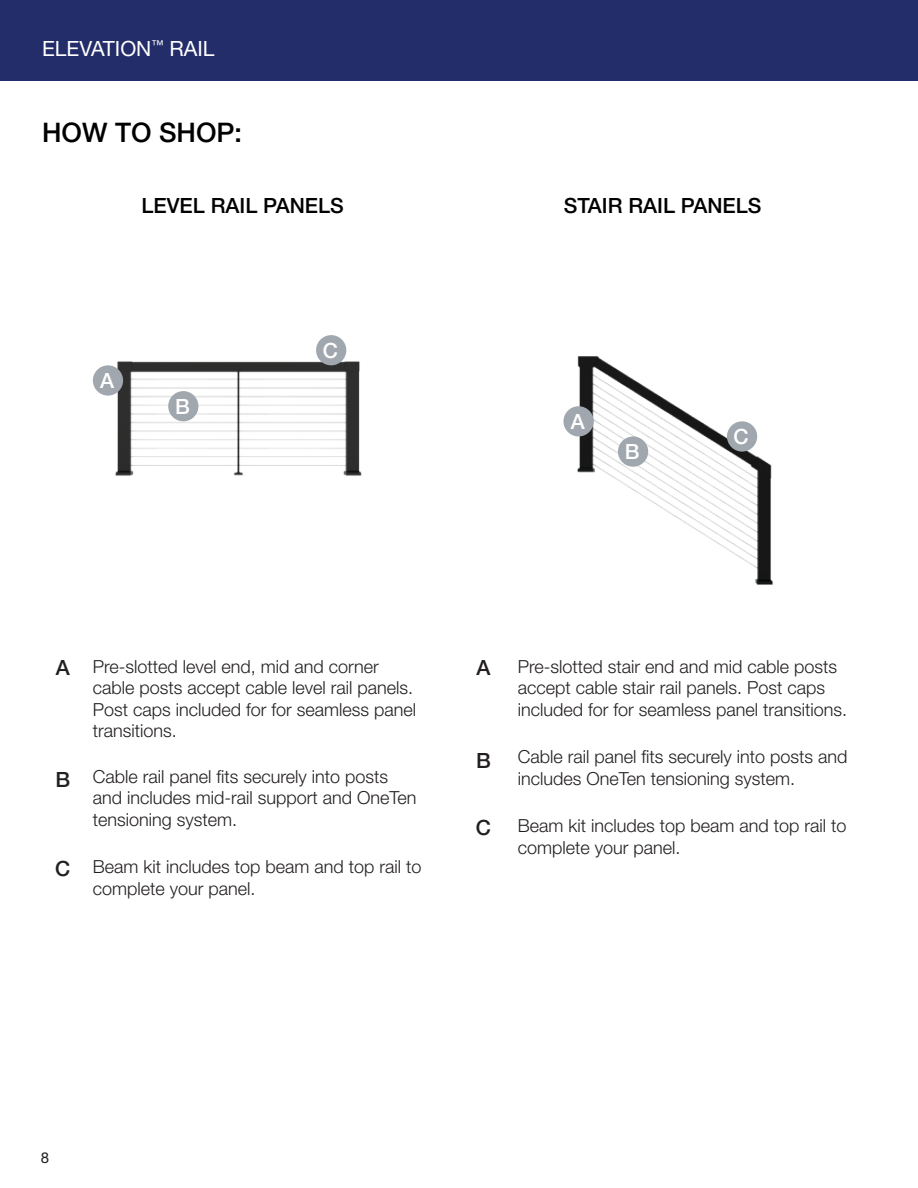
<style>
.page{position:relative;width:918px;height:1188px;background:#fff}
.page>*{position:absolute;margin:0;border:0;box-sizing:border-box;transform-origin:0 0}
.t1{font:500 27px "Helvetica Neue LT Std";color:#000}
.t2{font:500 21px "Helvetica Neue LT Std";color:#000}
.t3{font:21px "Helvetica Neue LT Std";color:#fff}
.t4{font:500 21px "Helvetica Neue LT Std";color:#fff}
.t5{font:500 21px "Helvetica Neue LT Std";color:#231f20}
.t6{font:300 18px/21.6px "Helvetica Neue LT Std";color:#231f20}
.t7{font:15px "Helvetica Neue LT Std";color:#231f20}
</style>
<div class="page">
<div style="left:0;top:0;width:918px;height:81px;background:#232d69"></div>
<img style="left:93px;top:335px;width:269px;height:141px">
<img style="left:564px;top:356px;width:210px;height:229px">
<div style="left:93px;top:365px;width:30px;height:31px;background:#a0a7ae;border-radius:50%"></div>
<div style="left:563px;top:406px;width:31px;height:30px;background:#a0a7ae;border-radius:50%"></div>
<div style="left:727px;top:421px;width:30px;height:31px;background:#a0a7ae;border-radius:50%"></div>
<div style="left:618px;top:436px;width:30px;height:31px;background:#a0a7ae;border-radius:50%"></div>
<div style="left:168px;top:391px;width:30px;height:30px;background:#a0a7ae;border-radius:50%"></div>
<div style="left:316px;top:335px;width:30px;height:30px;background:#a0a7ae;border-radius:50%"></div>
<p class="t3" style="left:42px;top:36px;width:174px">ELEVATION<sup>™</sup> RAIL</p>
<h1 class="t1" style="left:42px;top:116px;width:202px">HOW TO SHOP:</h1>
<p class="t2" style="left:141px;top:193px;width:204px">LEVEL RAIL PANELS</p>
<p class="t4" style="left:100px;top:368px;width:16px">A</p>
<p class="t4" style="left:175px;top:394px;width:16px">B</p>
<p class="t4" style="left:323px;top:338px;width:17px">C</p>
<p class="t2" style="left:564px;top:193px;width:199px">STAIR RAIL PANELS</p>
<p class="t4" style="left:571px;top:409px;width:16px">A</p>
<p class="t4" style="left:625px;top:439px;width:16px">B</p>
<p class="t4" style="left:734px;top:424px;width:17px">C</p>
<p class="t6" style="left:93px;top:655px;width:325px">Pre-slotted level end, mid and corner cable posts accept cable level rail panels.<br>Post caps included for for seamless panel transitions.</p>
<p class="t6" style="left:93px;top:765px;width:325px">Cable rail panel fits securely into posts and includes mid-rail support and OneTen tensioning system.</p>
<p class="t6" style="left:93px;top:856px;width:330px">Beam kit includes top beam and top rail to complete your panel.</p>
<p class="t5" style="left:56px;top:655px;width:16px">A</p>
<p class="t5" style="left:477px;top:655px;width:16px">A</p>
<p class="t5" style="left:476px;top:748px;width:16px">B</p>
<p class="t5" style="left:55px;top:767px;width:16px">B</p>
<p class="t5" style="left:476px;top:815px;width:17px">C</p>
<p class="t5" style="left:55px;top:856px;width:17px">C</p>
<p class="t6" style="left:518px;top:655px;width:331px">Pre-slotted stair end and mid cable posts accept cable stair rail panels. Post caps included for for seamless panel transitions.</p>
<p class="t6" style="left:518px;top:746px;width:331px">Cable rail panel fits securely into posts and includes OneTen tensioning system.</p>
<p class="t6" style="left:518px;top:815px;width:330px">Beam kit includes top beam and top rail to complete your panel.</p>
<p class="t7" style="left:41px;top:1149px;width:10px">8</p>
</div>
